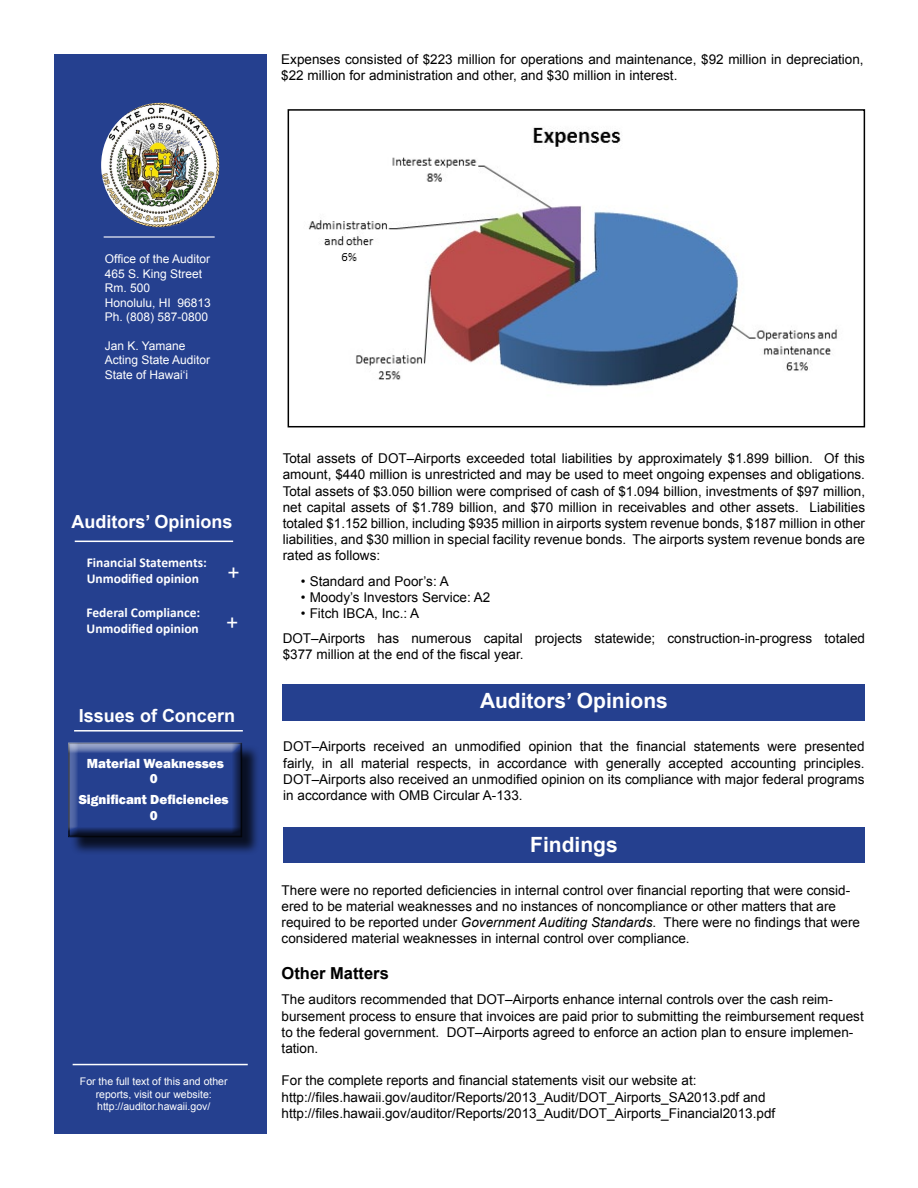
<style>
.page{position:relative;width:918px;height:1188px;background:#fff}
.page>*{position:absolute;margin:0;border:0;box-sizing:border-box;transform-origin:0 0}
.t1{font:700 21px "Arial";color:#fff}
.t2{font:21px "Arial";color:#fff}
.t3{font:700 18px "Arial";color:#fff}
.t4{font:700 16.5px "Arial";color:#000}
.t5{font:13.5px/16.2px "Arial";color:#000}
.t6{font:700 13.5px/16.2px "Calibri";color:#fff}
.t7{font:800 13.5px/15px "Franklin Gothic";color:#fff;text-align:center}
.t8{font:12px/14.4px "Arial";color:#fff}
.t9{font:10.5px/12.6px "Arial";color:#fff;text-align:center}
.s1{font-style:italic}
</style>
<div class="page">
<div style="left:54px;top:54px;width:212px;height:1080px;background:#25408f"></div>
<div style="left:283px;top:827px;width:582px;height:36px;background:#25408f"></div>
<img style="left:101px;top:103px;width:118px;height:124px">
<hr style="left:104px;top:236px;width:111px;height:2px;background:#fff">
<div style="left:283px;top:684px;width:582px;height:36px;background:#25408f"></div>
<hr style="left:75px;top:541px;width:158px;height:1px;background:#fff">
<div style="left:70px;top:745px;width:191px;height:111px;background:#000;opacity:.75"></div>
<div style="left:62px;top:738px;width:191px;height:102px;background:#000;opacity:.75"></div>
<hr style="left:74px;top:730px;width:169px;height:2px;background:#fff">
<hr style="left:73px;top:1064px;width:175px;height:1px;background:#fff">
<img style="left:308px;top:127px;width:529px;height:260px">
<div style="left:288px;top:109px;width:577px;height:318px;border:2px solid #000"></div>
<p class="t5" style="left:281px;top:51px;width:584px">Expenses consisted of $223 million for operations and maintenance, $92 million in depreciation, $22 million for administration and other, and $30 million in interest.</p>
<p class="t8" style="left:105px;top:252px;width:108px">Office of the Auditor<br>465 S. King Street<br>Rm. 500<br>Honolulu, HI 96813<br>Ph. (808) 587-0800</p>
<p class="t8" style="left:105px;top:338px;width:107px">Jan K. Yamane<br>Acting State Auditor<br>State of Hawai‘i</p>
<h2 class="t3" style="left:72px;top:510px;width:163px">Auditors’ Opinions</h2>
<h1 class="t2" style="left:227px;top:558px;width:14px">+</h1>
<p class="t6" style="left:87px;top:554px;width:122px">Financial Statements:<br>Unmodified opinion</p>
<p class="t6" style="left:87px;top:605px;width:115px">Federal Compliance:<br>Unmodified opinion</p>
<h1 class="t2" style="left:226px;top:609px;width:14px">+</h1>
<h2 class="t3" style="left:79px;top:704px;width:158px">Issues of Concern</h2>
<p class="t7" style="left:87px;top:756px;width:139px">Material Weaknesses<br>0</p>
<p class="t7" style="left:79px;top:791px;width:152px;line-height:16.2px">Significant Deficiencies<br>0</p>
<p class="t9" style="left:80px;top:1075px;width:149px">For the full text of this and other reports, visit our website: http://auditor.hawaii.gov/</p>
<p class="t5" style="left:283px;top:451px;width:584px;text-align:justify">Total assets of DOT–Airports exceeded total liabilities by approximately $1.899 billion. Of this amount, $440 million is unrestricted and may be used to meet ongoing expenses and obligations.<br>Total assets of $3.050 billion were comprised of cash of $1.094 billion, investments of $97 million, net capital assets of $1.789 billion, and $70 million in receivables and other assets. Liabilities totaled $1.152 billion, including $935 million in airports system revenue bonds, $187 million in other liabilities, and $30 million in special facility revenue bonds. The airports system revenue bonds are rated as follows:</p>
<p class="t5" style="left:301px;top:573px;width:150px">• Standard and Poor’s: A</p>
<p class="t5" style="left:301px;top:589px;width:191px">• Moody’s Investors Service: A2</p>
<p class="t5" style="left:283px;top:601px;width:584px;line-height:25.2px;text-indent:18px">• Fitch IBCA, Inc.: A<br>DOT–Airports has numerous capital projects statewide; construction-in-progress totaled</p>
<p class="t5" style="left:283px;top:647px;width:242px">$377 million at the end of the fiscal year.</p>
<h1 class="t1" style="left:480px;top:687px;width:189px">Auditors’ Opinions</h1>
<p class="t5" style="left:283px;top:739px;width:583px;text-align:justify">DOT–Airports received an unmodified opinion that the financial statements were presented fairly, in all material respects, in accordance with generally accepted accounting principles.<br>DOT–Airports also received an unmodified opinion on its compliance with major federal programs in accordance with OMB Circular A-133.</p>
<h1 class="t1" style="left:530px;top:830px;width:89px">Findings</h1>
<p class="t5" style="left:282px;top:882px;width:580px">There were no reported deficiencies in internal control over financial reporting that were consid&shy;ered to be material weaknesses and no instances of noncompliance or other matters that are required to be reported under <span class="s1">Government Auditing Standards</span>. There were no findings that were considered material weaknesses in internal control over compliance.</p>
<p class="t4" style="left:282px;top:962px;width:109px">Other Matters</p>
<p class="t5" style="left:282px;top:992px;width:584px">The auditors recommended that DOT–Airports enhance internal controls over the cash reim&shy;bursement process to ensure that invoices are paid prior to submitting the reimbursement request to the federal government. DOT–Airports agreed to enforce an action plan to ensure implemen&shy;tation.</p>
<p class="t5" style="left:282px;top:1073px;width:495px">For the complete reports and financial statements visit our website at: http://files.hawaii.gov/auditor/Reports/2013_Audit/DOT_Airports_SA2013.pdf and http://files.hawaii.gov/auditor/Reports/2013_Audit/DOT_Airports_Financial2013.pdf</p>
</div>
